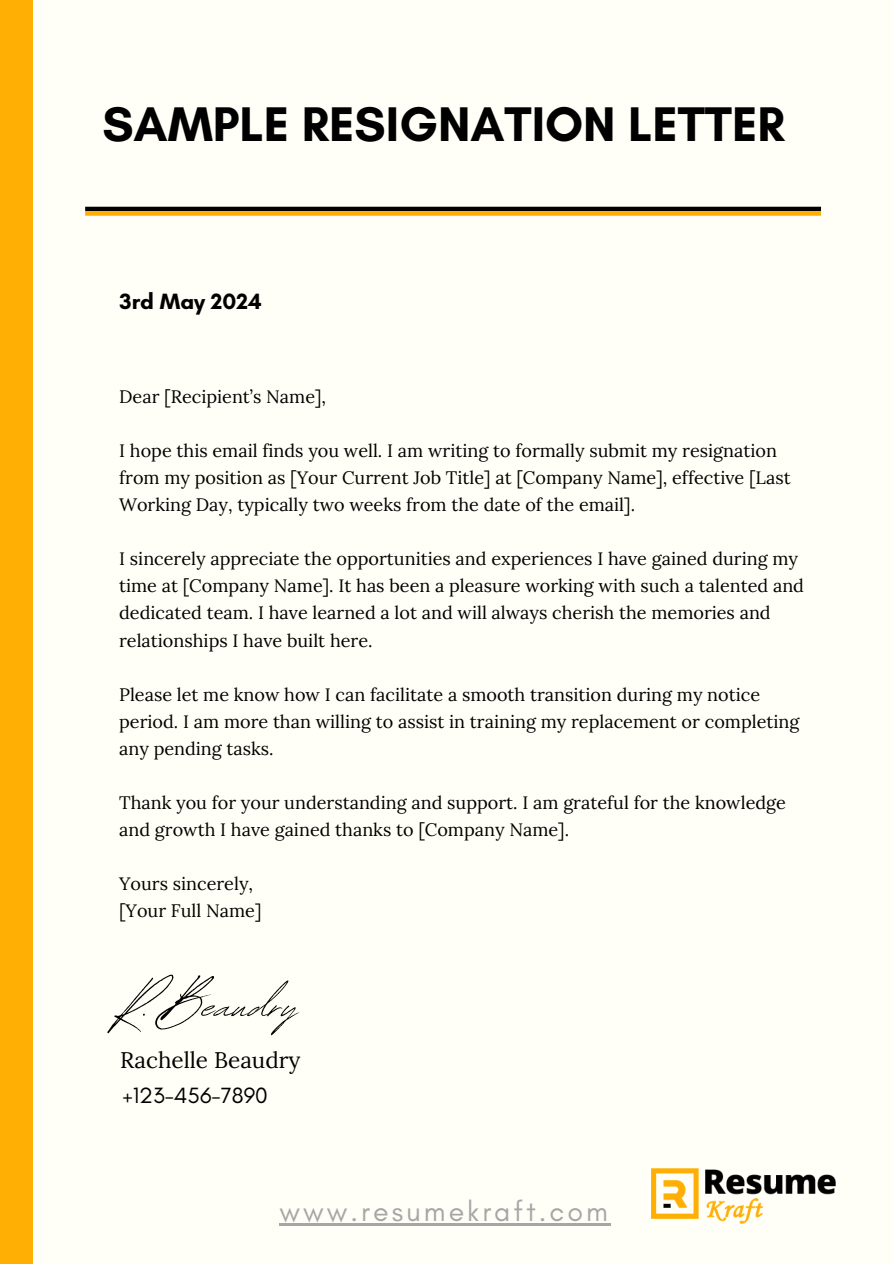
<style>
.page{position:relative;width:894px;height:1264px;background:#fff}
.page>*{position:absolute;margin:0;border:0;box-sizing:border-box;transform-origin:0 0}
.t1{font:61.65px "Revive 80 Signature";color:#000}
.t2{font:700 49.5px "Glacial Indifference";color:#000}
.t3{font:28.5px "Glacial Indifference";letter-spacing:.105em;color:#a6a6a6}
.t4{font:22.5px "Lora";color:#000}
.t5{font:22.5px "Glacial Indifference";color:#000}
.t6{font:700 22.5px "Glacial Indifference";color:#000}
.t7{font:18px/27px "Lora";color:#000}
</style>
<div class="page">
<div style="left:0;top:0;width:893px;height:1263px;background:#fffff8"></div>
<div style="left:0;top:0;width:33px;height:1263px;background:#ffaf03"></div>
<img style="left:651px;top:1168px;width:184px;height:55px">
<hr style="left:279px;top:1223px;width:331px;height:2px;background:#a6a6a6">
<hr style="left:85px;top:207px;width:735px;height:4px;background:#000">
<div style="left:85px;top:211px;width:735px;height:5px;background:#ffaf03"></div>
<p class="t2" style="left:102px;top:93px;width:683px">SAMPLE RESIGNATION LETTER</p>
<p class="t6" style="left:119px;top:288px;width:144px">3rd May 2024</p>
<p class="t7" style="left:119px;top:383px;width:208px">Dear [Recipient’s Name],</p>
<p class="t7" style="left:119px;top:437px;width:672px">I hope this email finds you well. I am writing to formally submit my resignation from my position as [Your Current Job Title] at [Company Name], effective [Last<br>Working Day, typically two weeks from the date of the email].</p>
<p class="t7" style="left:119px;top:545px;width:686px">I sincerely appreciate the opportunities and experiences I have gained during my time at [Company Name]. It has been a pleasure working with such a talented and dedicated team. I have learned a lot and will always cherish the memories and relationships I have built here.</p>
<p class="t7" style="left:119px;top:680px;width:681px">Please let me know how I can facilitate a smooth transition during my notice period. I am more than willing to assist in training my replacement or completing any pending tasks.</p>
<p class="t7" style="left:119px;top:788px;width:668px">Thank you for your understanding and support. I am grateful for the knowledge and growth I have gained thanks to [Company Name].</p>
<p class="t7" style="left:119px;top:869px;width:135px">Yours sincerely,</p>
<p class="t7" style="left:119px;top:896px;width:144px">[Your Full Name]</p>
<p class="t1" style="left:119px;top:958px;width:181px">R. Beaudry</p>
<p class="t4" style="left:120px;top:1045px;width:182px">Rachelle Beaudry</p>
<p class="t5" style="left:122px;top:1081px;width:147px">+123-456-7890</p>
<p class="t3" style="left:279px;top:1193px;width:330px">www.resumekraft.com</p>
</div>
